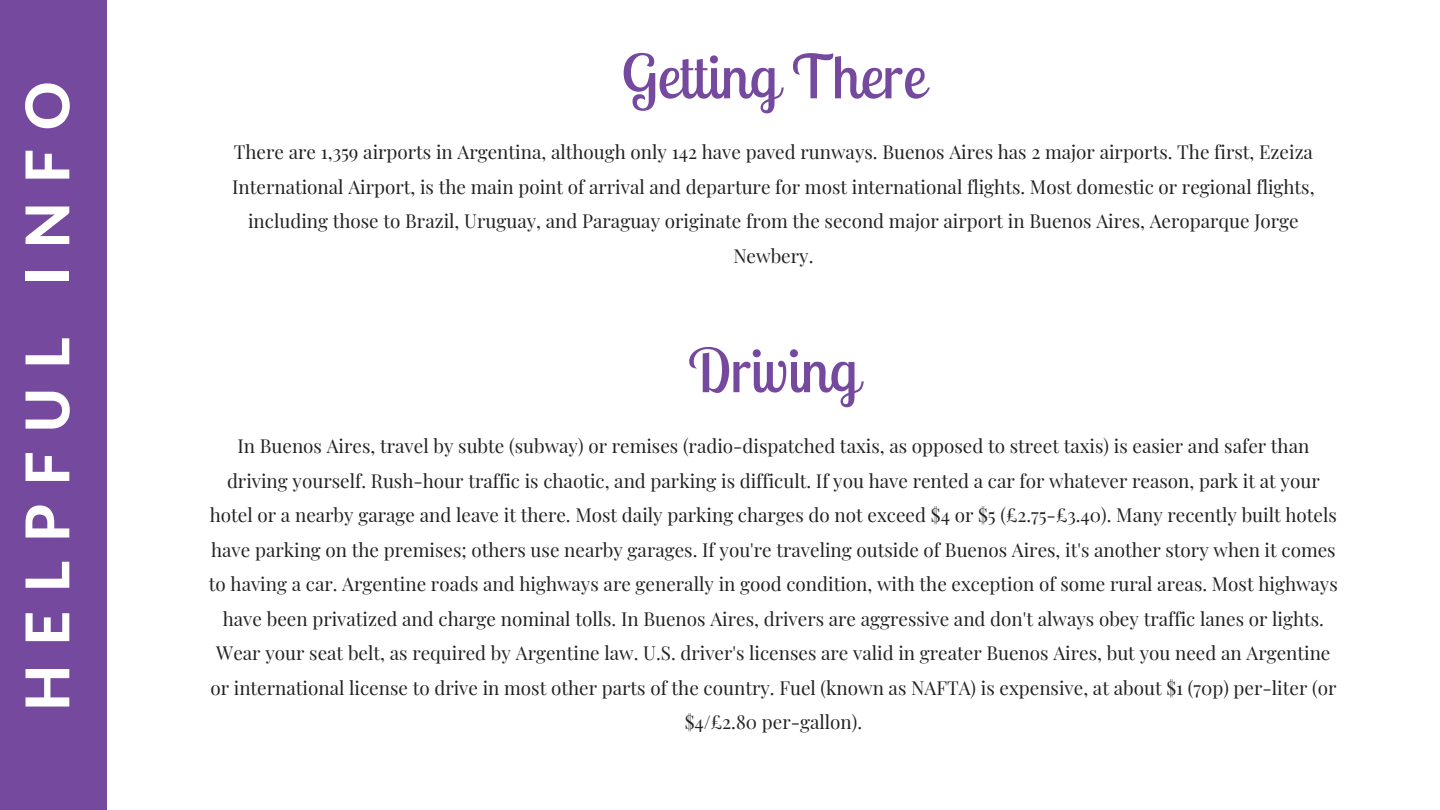
<style>
.page{position:relative;width:1440px;height:810px;background:#fff}
.page>*{position:absolute;margin:0;border:0;box-sizing:border-box;transform-origin:0 0}
.t1{font:60.4px "Lobster Two";color:#75499d}
.t2{font:800 60.4px "Lato Latin";letter-spacing:.31em;color:#fff}
.t3{font:18.9px/34.5px "Playfair Display";color:#222;text-align:center}
</style>
<div class="page">
<div style="left:0;top:0;width:106px;height:810px;background:#75499d"></div>
<p class="t2" style="left:21px;top:711px;width:631px;rotate:-90deg">HELPFUL INFO</p>
<p class="t1" style="left:622px;top:38px;width:305px">Getting There</p>
<p class="t3" style="left:232px;top:134px;width:1084px">There are 1,359 airports in Argentina, although only 142 have paved runways. Buenos Aires has 2 major airports. The first, Ezeiza International Airport, is the main point of arrival and departure for most international flights. Most domestic or regional flights, including those to Brazil, Uruguay, and Paraguay originate from the second major airport in Buenos Aires, Aeroparque Jorge Newbery.</p>
<p class="t1" style="left:688px;top:332px;width:172px">Driving</p>
<p class="t3" style="left:209px;top:428px;width:1131px">In Buenos Aires, travel by subte (subway) or remises (radio-dispatched taxis, as opposed to street taxis) is easier and safer than driving yourself. Rush-hour traffic is chaotic, and parking is difficult. If you have rented a car for whatever reason, park it at your hotel or a nearby garage and leave it there. Most daily parking charges do not exceed $4 or $5 (£2.75-£3.40). Many recently built hotels have parking on the premises; others use nearby garages. If you're traveling outside of Buenos Aires, it's another story when it comes to having a car. Argentine roads and highways are generally in good condition, with the exception of some rural areas. Most highways have been privatized and charge nominal tolls. In Buenos Aires, drivers are aggressive and don't always obey traffic lanes or lights.<br>Wear your seat belt, as required by Argentine law. U.S. driver's licenses are valid in greater Buenos Aires, but you need an Argentine or international license to drive in most other parts of the country. Fuel (known as NAFTA) is expensive, at about $1 (70p) per-liter (or $4/£2.80 per-gallon).</p>
</div>
